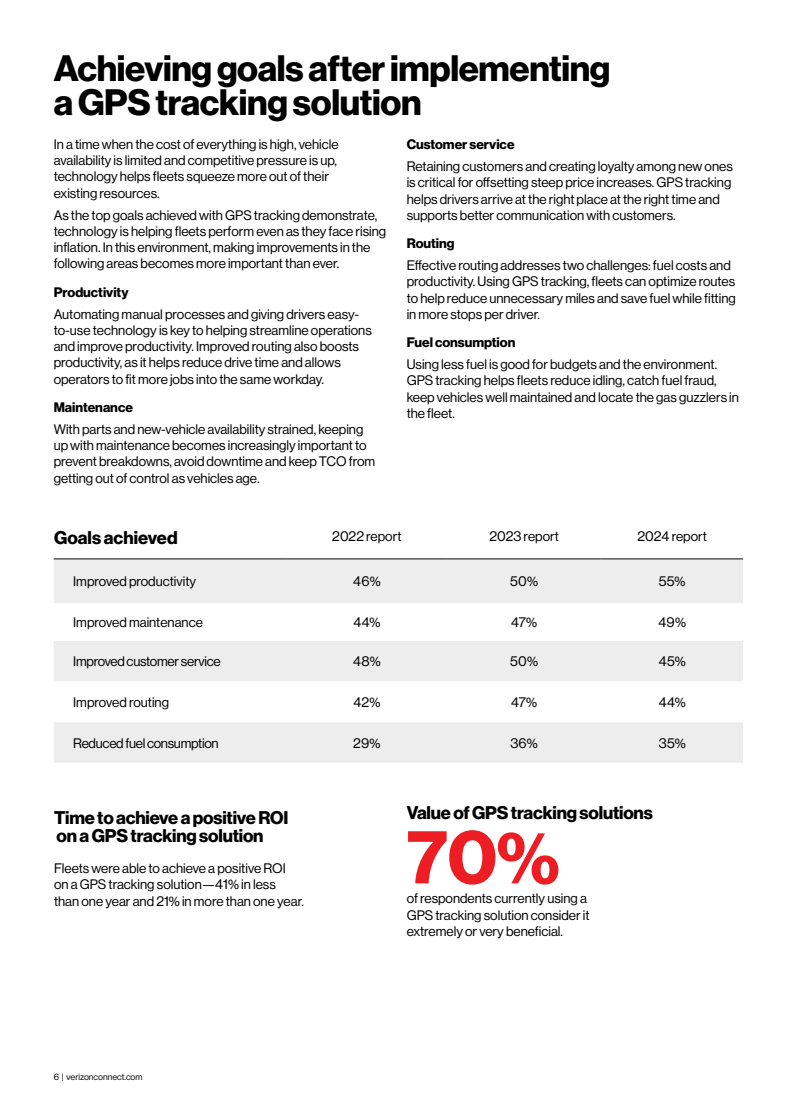
<style>
.page{position:relative;width:797px;height:1107px;background:#fff}
.page>*{position:absolute;margin:0;border:0;box-sizing:border-box;transform-origin:0 0}
.t1{font:700 72.9px "Verizon NHGDS";color:#ed1d24}
.t2{font:700 36px/34.2px "Verizon NHGDS";letter-spacing:-.01em;color:#000}
.t3{font:700 18px "Verizon NHGDS";letter-spacing:-.01em;color:#000}
.t4{font:13.5px/16.2px "Verizon NHGDS";color:#000}
.t5{font:700 13.5px "Verizon NHGDS";color:#000}
.t6{font:13.5px "Verizon NHGDS";letter-spacing:-.02em;color:#000}
.t7{font:8.85px "Verizon NHGDS";color:#000}
</style>
<div class="page">
<svg style="left:54px;top:560px;width:688px;height:203px;fill:#ededee"></svg>
<hr style="left:54px;top:558px;width:233px;height:2px;background:#58595b">
<hr style="left:287px;top:558px;width:160px;height:2px;background:#58595b">
<hr style="left:447px;top:558px;width:154px;height:2px;background:#58595b">
<hr style="left:601px;top:558px;width:141px;height:2px;background:#58595b">
<h2 class="t2" style="left:54px;top:50px;width:558px">Achieving goals after implementing a GPS tracking solution</h2>
<p class="t4" style="left:54px;top:136px;width:286px">In a time when the cost of everything is high, vehicle availability is limited and competitive pressure is up, technology helps fleets squeeze more out of their existing resources.</p>
<p class="t4" style="left:54px;top:207px;width:334px">As the top goals achieved with GPS tracking demonstrate, technology is helping fleets perform even as they face rising inflation. In this environment, making improvements in the following areas becomes more important than ever.</p>
<p class="t5" style="left:54px;top:284px;width:76px">Productivity</p>
<p class="t4" style="left:54px;top:306px;width:319px">Automating manual processes and giving drivers easy&shy;to-use technology is key to helping streamline operations and improve productivity. Improved routing also boosts productivity, as it helps reduce drive time and allows operators to fit more jobs into the same workday.</p>
<p class="t5" style="left:54px;top:399px;width:81px">Maintenance</p>
<p class="t4" style="left:54px;top:421px;width:323px">With parts and new-vehicle availability strained, keeping up with maintenance becomes increasingly important to prevent breakdowns, avoid downtime and keep TCO from getting out of control as vehicles age.</p>
<p class="t5" style="left:406px;top:136px;width:109px">Customer service</p>
<p class="t4" style="left:406px;top:158px;width:327px">Retaining customers and creating loyalty among new ones is critical for offsetting steep price increases. GPS tracking helps drivers arrive at the right place at the right time and supports better communication with customers.</p>
<p class="t5" style="left:406px;top:235px;width:49px">Routing</p>
<p class="t4" style="left:406px;top:257px;width:330px">Effective routing addresses two challenges: fuel costs and productivity. Using GPS tracking, fleets can optimize routes to help reduce unnecessary miles and save fuel while fitting in more stops per driver.</p>
<p class="t5" style="left:406px;top:334px;width:110px">Fuel consumption</p>
<p class="t4" style="left:406px;top:356px;width:334px">Using less fuel is good for budgets and the environment.<br>GPS tracking helps fleets reduce idling, catch fuel fraud, keep vehicles well maintained and locate the gas guzzlers in the fleet.</p>
<h3 class="t3" style="left:54px;top:528px;width:125px">Goals achieved</h3>
<p class="t4" style="left:332px;top:528px;width:71px">2022 report</p>
<p class="t4" style="left:489px;top:528px;width:71px">2023 report</p>
<p class="t4" style="left:637px;top:528px;width:71px">2024 report</p>
<p class="t4" style="left:73px;top:573px;width:124px">Improved productivity</p>
<p class="t4" style="left:353px;top:573px;width:29px">46%</p>
<p class="t4" style="left:510px;top:573px;width:29px">50%</p>
<p class="t4" style="left:658px;top:573px;width:28px">55%</p>
<p class="t4" style="left:73px;top:614px;width:131px">Improved maintenance</p>
<p class="t4" style="left:353px;top:614px;width:29px">44%</p>
<p class="t4" style="left:511px;top:614px;width:28px">47%</p>
<p class="t4" style="left:658px;top:614px;width:29px">49%</p>
<p class="t6" style="left:73px;top:654px;width:149px">Improved customer service</p>
<p class="t4" style="left:353px;top:653px;width:29px">48%</p>
<p class="t4" style="left:510px;top:653px;width:29px">50%</p>
<p class="t4" style="left:658px;top:653px;width:29px">45%</p>
<p class="t4" style="left:73px;top:694px;width:97px">Improved routing</p>
<p class="t4" style="left:353px;top:694px;width:29px">42%</p>
<p class="t4" style="left:511px;top:694px;width:28px">47%</p>
<p class="t4" style="left:658px;top:694px;width:29px">44%</p>
<p class="t6" style="left:73px;top:735px;width:147px">Reduced fuel consumption</p>
<p class="t4" style="left:353px;top:735px;width:29px">29%</p>
<p class="t4" style="left:510px;top:735px;width:29px">36%</p>
<p class="t4" style="left:658px;top:735px;width:29px">35%</p>
<h3 class="t3" style="left:54px;top:807px;width:236px">Time to achieve a positive ROI</h3>
<h3 class="t3" style="left:406px;top:802px;width:247px">Value of GPS tracking solutions</h3>
<h3 class="t3" style="left:57px;top:825px;width:208px">on a GPS tracking solution</h3>
<p class="t4" style="left:54px;top:860px;width:251px">Fleets were able to achieve a positive ROI<br>on a GPS tracking solution—41% in less than one year and 21% in more than one year.</p>
<h1 class="t1" style="left:406px;top:815px;width:154px">70%</h1>
<p class="t4" style="left:406px;top:906px;width:184px">GPS tracking solution consider it extremely or very beneficial.</p>
<p class="t4" style="left:406px;top:890px;width:182px">of respondents currently using a</p>
<p class="t7" style="left:54px;top:1072px;width:90px">6 | verizonconnect.com</p>
</div>
